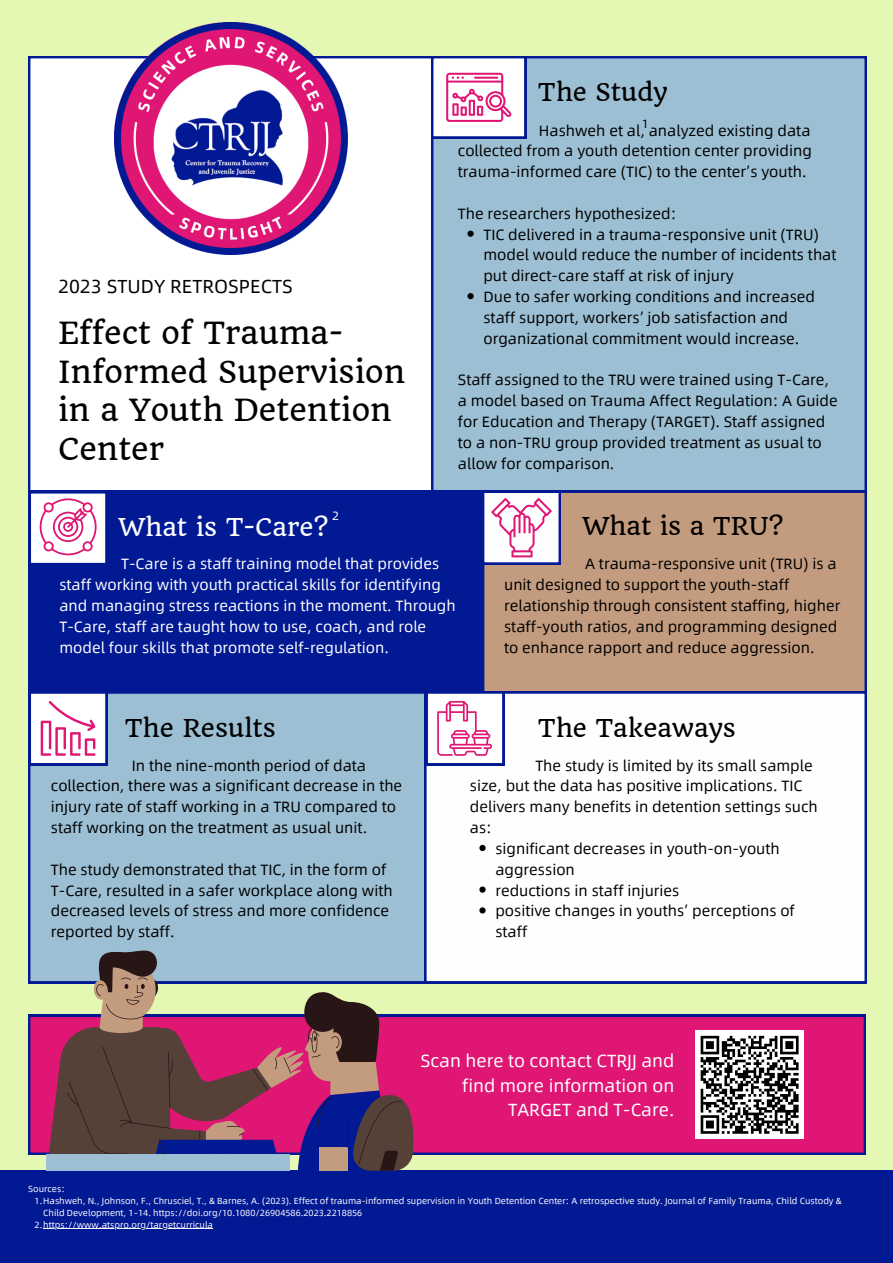
<style>
.page{position:relative;width:893px;height:1263px;background:#e4f8b4}
.page>*{position:absolute;margin:0;border:0;box-sizing:border-box;transform-origin:0 0}
.t1{font:29.78px/38.6px "Quando";color:#000}
.t2{font:24px "Quando";color:#000}
.t3{font:24px "Quando";color:#fefefe}
.t4{font:18.98px "Alibaba Sans";color:#000}
.t5{font:17.7px/24.6px "Alibaba Sans";color:#fff;text-align:right}
.t6{font:15px/20.9px "Alibaba Sans";color:#000}
.t7{font:15px/20.9px "Alibaba Sans";color:#fff}
.t8{font:12px "Alibaba Sans";color:#000}
.t9{font:12px "Alibaba Sans";color:#fefefe}
.t10{font:8.93px/11.9px "Alibaba Sans";color:#fff}
</style>
<div class="page">
<div style="left:28px;top:56px;width:403px;height:435px;background:#fff"></div>
<div style="left:431px;top:56px;width:435px;height:435px;background:#9cbfd3"></div>
<div style="left:28px;top:491px;width:454px;height:200px;background:#021994"></div>
<div style="left:28px;top:691px;width:396px;height:292px;background:#9cbfd3"></div>
<div style="left:28px;top:1015px;width:838px;height:140px;background:#df1674"></div>
<img style="left:115px;top:23px;width:232px;height:232px">
<div style="left:0;top:1171px;width:893px;height:92px;background:#021994"></div>
<svg style="left:49px;top:946px;width:364px;height:225px;background:#8f6579"></svg>
<div style="left:169px;top:1141px;width:95px;height:10px;background:#021994"></div>
<svg style="left:431px;top:56px;width:95px;height:82px;background:#e2c7e0"></svg>
<svg style="left:29px;top:491px;width:78px;height:74px;background:#dec4df"></svg>
<svg style="left:29px;top:691px;width:78px;height:74px;background:#dfc8e1"></svg>
<div style="left:482px;top:491px;width:384px;height:200px;background:#c39c7f"></div>
<svg style="left:482px;top:491px;width:79px;height:73px;background:#dec8e1"></svg>
<div style="left:424px;top:691px;width:442px;height:292px;background:#fefefe"></div>
<svg style="left:426px;top:691px;width:78px;height:74px;background:#dec5df"></svg>
<hr style="left:43px;top:1228px;width:170px;height:1px;background:#fff">
<svg style="left:479px;top:845px;width:6px;height:6px"></svg>
<svg style="left:479px;top:886px;width:6px;height:7px"></svg>
<svg style="left:479px;top:907px;width:6px;height:6px"></svg>
<svg style="left:467px;top:231px;width:7px;height:6px"></svg>
<svg style="left:467px;top:293px;width:7px;height:6px"></svg>
<div style="left:695px;top:1030px;width:109px;height:109px;background:#fff"></div>
<svg style="left:700px;top:1035px;width:99px;height:99px"></svg>
<p class="t4" style="left:58px;top:270px;width:236px">2023 STUDY RETROSPECTS</p>
<h1 class="t1" style="left:58px;top:314px;width:348px">Effect of Trauma-<br>Informed Supervision in a Youth Detention<br>Center</h1>
<h5 class="t2" style="left:538px;top:77px;width:131px">The Study</h5>
<h2 class="t8" style="left:642px;top:114px;width:8px">1</h2>
<p class="t6" style="left:458px;top:119px;width:355px;text-align:justify;text-indent:81px">Hashweh et al, analyzed existing data collected from a youth detention center providing trauma-informed care (TIC) to the center’s youth.</p>
<h2 class="t6" style="left:458px;top:202px;width:220px">The researchers hypothesized:</h2>
<h5 class="t6" style="left:483px;top:223px;width:355px">TIC delivered in a trauma-responsive unit (TRU) model would reduce the number of incidents that put direct-care staff at risk of injury</h5>
<h5 class="t6" style="left:483px;top:285px;width:333px">Due to safer working conditions and increased staff support, workers’ job satisfaction and organizational commitment would increase.</h5>
<p class="t6" style="left:458px;top:369px;width:381px">Staff assigned to the TRU were trained using T-Care, a model based on Trauma Affect Regulation: A Guide for Education and Therapy (TARGET). Staff assigned to a non-TRU group provided treatment as usual to allow for comparison.</p>
<p class="t3" style="left:118px;top:512px;width:212px">What is T-Care?</p>
<p class="t9" style="left:332px;top:506px;width:8px">2</p>
<h5 class="t7" style="left:59px;top:553px;width:398px;text-indent:62px">T-Care is a staff training model that provides staff working with youth practical skills for identifying and managing stress reactions in the moment. Through T-Care, staff are taught how to use, coach, and role model four skills that promote self-regulation.</h5>
<p class="t2" style="left:582px;top:511px;width:202px">What is a TRU?</p>
<p class="t6" style="left:504px;top:553px;width:338px;text-indent:81px">A trauma-responsive unit (TRU) is a unit designed to support the youth-staff relationship through consistent staffing, higher staff-youth ratios, and programming designed to enhance rapport and reduce aggression.</p>
<p class="t2" style="left:125px;top:714px;width:153px">The Results</p>
<h5 class="t6" style="left:51px;top:754px;width:353px;text-indent:81px">In the nine-month period of data collection, there was a significant decrease in the injury rate of staff working in a TRU compared to staff working on the treatment as usual unit.</h5>
<p class="t6" style="left:51px;top:858px;width:343px">The study demonstrated that TIC, in the form of T-Care, resulted in a safer workplace along with decreased levels of stress and more confidence reported by staff.</p>
<h5 class="t2" style="left:538px;top:714px;width:199px">The Takeaways</h5>
<h2 class="t6" style="left:470px;top:754px;width:349px;text-indent:66px">The study is limited by its small sample size, but the data has positive implications. TIC delivers many benefits in detention settings such as:</h2>
<h5 class="t6" style="left:495px;top:837px;width:286px">significant decreases in youth-on-youth aggression</h5>
<p class="t6" style="left:495px;top:879px;width:186px">reductions in staff injuries</p>
<h2 class="t6" style="left:495px;top:900px;width:301px">positive changes in youths’ perceptions of staff</h2>
<h3 class="t5" style="left:420px;top:1047px;width:256px">Scan here to contact CTRJJ and find more information on<br>TARGET and T-Care.</h3>
<h2 class="t10" style="left:28px;top:1182px;width:38px">Sources:</h2>
<p class="t10" style="left:43px;top:1194px;width:800px;text-indent:-9px">1.Hashweh, N., Johnson, F., Chrusciel, T., &amp; Barnes, A. (2023). Effect of trauma-informed supervision in Youth Detention Center: A retrospective study. Journal of Family Trauma, Child Custody &amp;<br>Child Development, 1–14. https://doi.org/10.1080/26904586.2023.2218856</p>
<h5 class="t10" style="left:35px;top:1218px;width:180px">2.https://www.atspro.org/targetcurricula</h5>
</div>
